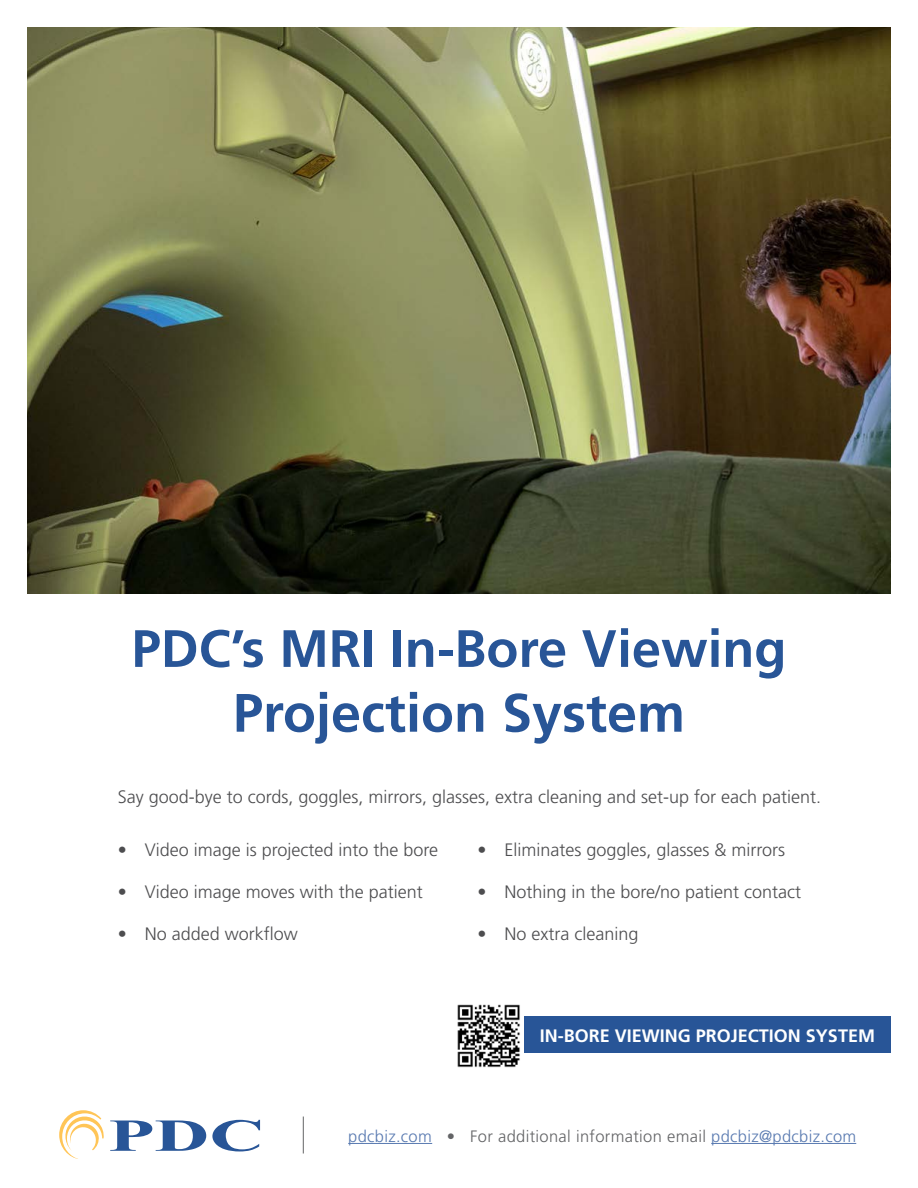
<style>
.page{position:relative;width:918px;height:1188px;background:#fff}
.page>*{position:absolute;margin:0;border:0;box-sizing:border-box;transform-origin:0 0}
.t1{font:700 54px "Frutiger LT Std";color:#285597}
.t2{font:700 52.5px "Frutiger LT Std";color:#285597}
.t3{font:300 18px "Frutiger";color:#4d4d4f}
.t4{font:300 18px "Frutiger LT Std";color:#4d4d4f}
.t5{font:700 18px "Frutiger LT Std";color:#fff}
.t6{font:300 16.5px "Frutiger";letter-spacing:.02em;color:#636466}
.s1{color:#5879b0}
</style>
<div class="page">
<hr style="left:303px;top:1117px;width:1px;height:37px;background:#636466">
<hr style="left:348px;top:1143px;width:84px;height:1px;background:#5879b0">
<hr style="left:711px;top:1143px;width:145px;height:1px;background:#5879b0">
<svg style="left:110px;top:1121px;width:96px;height:30px"></svg>
<svg style="left:212px;top:1120px;width:48px;height:31px"></svg>
<svg style="left:59px;top:1110px;width:45px;height:48px"></svg>
<img style="left:27px;top:27px;width:864px;height:567px">
<div style="left:524px;top:1016px;width:367px;height:37px;background:#285597"></div>
<img style="left:457px;top:1004px;width:63px;height:64px">
<h2 class="t2" style="left:132px;top:618px;width:656px">PDC’s MRI In-Bore Viewing</h2>
<h1 class="t1" style="left:233px;top:681px;width:454px">Projection System</h1>
<p class="t4" style="left:118px;top:787px;width:705px">Say good-bye to cords, goggles, mirrors, glasses, extra cleaning and set-up for each patient.</p>
<p class="t3" style="left:118px;top:840px;width:322px">• Video image is projected into the bore</p>
<p class="t3" style="left:118px;top:882px;width:307px">• Video image moves with the patient</p>
<p class="t3" style="left:118px;top:924px;width:182px">• No added workflow</p>
<p class="t3" style="left:477px;top:840px;width:309px">• Eliminates goggles, glasses &amp; mirrors</p>
<p class="t3" style="left:477px;top:882px;width:325px">• Nothing in the bore/no patient contact</p>
<p class="t3" style="left:477px;top:924px;width:163px">• No extra cleaning</p>
<p class="t5" style="left:540px;top:1025px;width:337px">IN-BORE VIEWING PROJECTION SYSTEM</p>
<p class="t6" style="left:348px;top:1127px;width:510px"><span class="s1">pdcbiz.com</span> • For additional information email <span class="s1">pdcbiz@pdcbiz.com</span></p>
</div>
